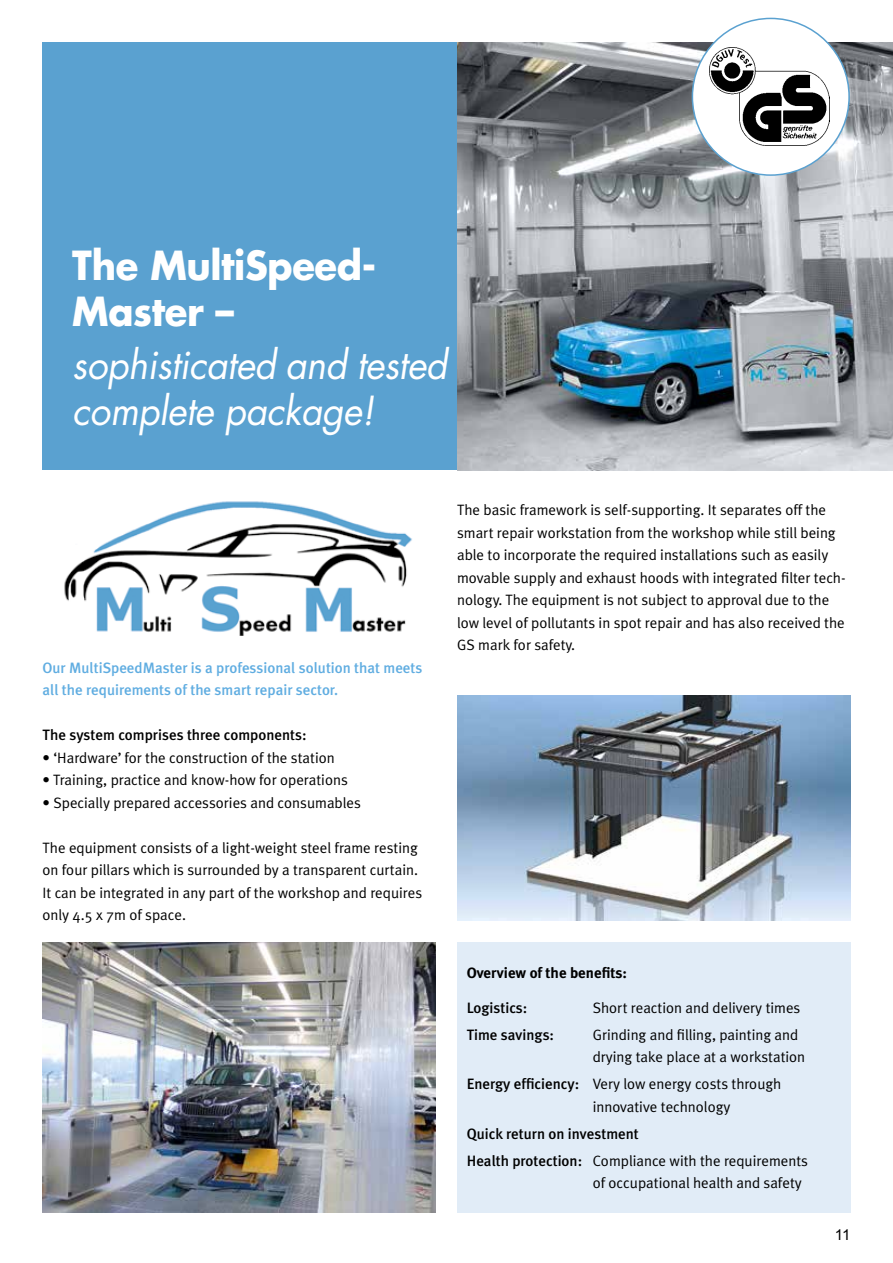
<style>
.page{position:relative;width:893px;height:1263px;background:#fff}
.page>*{position:absolute;margin:0;border:0;box-sizing:border-box;transform-origin:0 0}
.t1{font:italic 39px/46.5px "Futura";letter-spacing:-.01em;color:#fff;scale:.95 1}
.t2{font:700 39px/46.5px "Futura";letter-spacing:-.01em;color:#fff;scale:.95 1}
.t3{font:15px/22.5px "Meta Plus Normal";color:#000}
.t4{font:500 15px/22.5px "Meta Plus";color:#60ade1}
.t5{font:500 15px "Meta Plus";color:#000}
.t6{font:700 15px "Meta Plus";color:#000}
.t7{font:15px "Arial";color:#000}
.s1{font-family:"Meta Plus";font-weight:500}
</style>
<div class="page">
<div style="left:457px;top:943px;width:393px;height:270px;background:#e1ecf7"></div>
<div style="left:43px;top:43px;width:414px;height:427px;background:#5aa1d0"></div>
<img style="left:457px;top:43px;width:436px;height:427px">
<img style="left:43px;top:943px;width:393px;height:270px">
<img style="left:64px;top:501px;width:348px;height:135px">
<img style="left:457px;top:695px;width:393px;height:225px">
<div style="left:692px;top:18px;width:157px;height:157px;background:#fff;border-radius:50%"></div>
<img style="left:710px;top:48px;width:119px;height:97px">
<h1 class="t2" style="left:72px;top:241px;width:321px">The MultiSpeed-<br>Master –</h1>
<h1 class="t1" style="left:72px;top:341px;width:396px">sophisticated and tested complete package!</h1>
<p class="t4" style="left:43px;top:656px;width:381px">Our MultiSpeedMaster is a professional solution that meets all the requirements of the smart repair sector.</p>
<p class="t5" style="left:43px;top:726px;width:266px">The system comprises three components:</p>
<p class="t3" style="left:43px;top:746px;width:294px">• ‘Hardware’ for the construction of the station</p>
<p class="t3" style="left:43px;top:768px;width:307px">• Training, practice and know-how for operations</p>
<p class="t3" style="left:43px;top:791px;width:320px">• Specially prepared accessories and consumables</p>
<p class="t3" style="left:43px;top:836px;width:381px">The equipment consists of a light-weight steel frame resting on four pillars which is surrounded by a transparent curtain.<br>It can be integrated in any part of the workshop and requires only 4.5 x 7m of space.</p>
<p class="t3" style="left:457px;top:498px;width:390px">The basic framework is self-supporting. It separates off the smart repair workstation from the workshop while still being able to incorporate the required installations such as easily movable supply and exhaust hoods with integrated filter tech&shy;nology. The equipment is not subject to approval due to the low level of pollutants in spot repair and has also received the GS mark for safety.</p>
<p class="t6" style="left:467px;top:964px;width:162px">Overview of the benefits:</p>
<p class="t5" style="left:467px;top:999px;width:62px">Logistics:</p>
<p class="t3" style="left:593px;top:996px;width:209px">Short reaction and delivery times</p>
<p class="t5" style="left:467px;top:1026px;width:89px">Time savings:</p>
<p class="t3" style="left:593px;top:1023px;width:214px">Grinding and filling, painting and drying take place at a workstation</p>
<p class="t3" style="left:593px;top:1073px;width:190px;text-indent:-126px"><span class="s1">Energy efficiency:</span> Very low energy costs through innovative technology</p>
<p class="t5" style="left:467px;top:1125px;width:174px">Quick return on investment</p>
<p class="t3" style="left:593px;top:1149px;width:217px;text-indent:-126px"><span class="s1">Health protection:</span> Compliance with the requirements of occupational health and safety</p>
<p class="t7" style="left:835px;top:1225px;width:17px">11</p>
</div>
